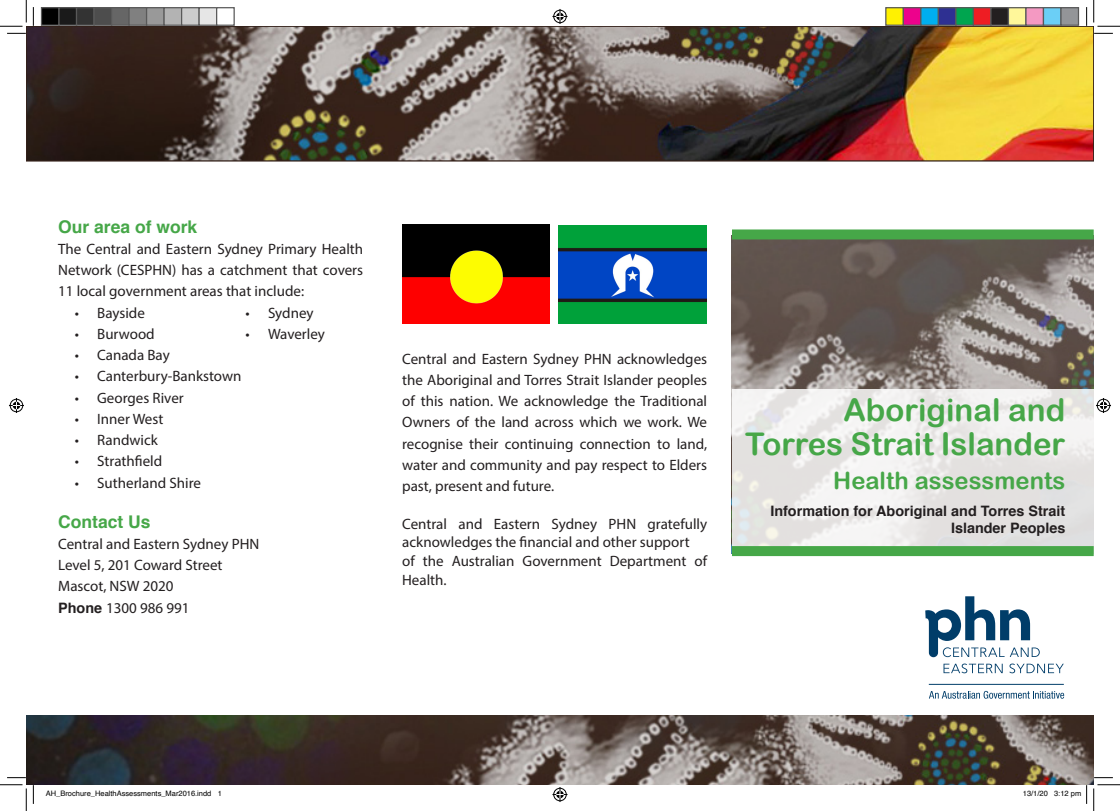
<style>
.page{position:relative;width:1120px;height:811px;background:#fff}
.page>*{position:absolute;margin:0;border:0;box-sizing:border-box;transform-origin:0 0}
.t1{font:31.25px/33.8px "Arial Rounded MT Bold";color:#46a748;text-align:right}
.t2{font:23.75px "Arial Rounded MT Bold";color:#46a748}
.t3{font:700 17.5px "Helvetica";color:#46a748}
.t4{font:15px/21.2px "Myriad Pro";color:#231f20;text-align:justify}
.t5{font:700 14.38px/17.2px "Helvetica";color:#231f20;text-align:right}
.t6{font:7.5px "Helvetica";color:#000}
.s1{font-family:"Helvetica";font-weight:700;font-size:14.38px}
</style>
<div class="page">
<img style="left:731px;top:239px;width:362px;height:307px">
<div style="left:731px;top:389px;width:361px;height:165px;background:linear-gradient(to right,#edeceb,#e8e7e6)"></div>
<img style="left:28px;top:28px;width:1063px;height:132px">
<div style="left:26px;top:26px;width:1067px;height:136px;border:1px solid #34211a"></div>
<img style="left:26px;top:715px;width:1067px;height:70px">
<svg style="left:943px;top:663px;width:59px;height:10px"></svg>
<svg style="left:1009px;top:663px;width:54px;height:10px"></svg>
<svg style="left:925px;top:596px;width:114px;height:61px"></svg>
<svg style="left:929px;top:691px;width:134px;height:8px"></svg>
<hr style="left:928px;top:684px;width:135px;height:1px;background:#003d69">
<img style="left:558px;top:225px;width:148px;height:98px">
<img style="left:402px;top:225px;width:147px;height:98px">
<div style="left:731px;top:229px;width:362px;height:10px;background:#46a748"></div>
<div style="left:731px;top:546px;width:362px;height:10px;background:#46a748"></div>
<svg style="left:7px;top:33px;width:19px;height:1px"></svg>
<svg style="left:1093px;top:33px;width:19px;height:1px"></svg>
<svg style="left:7px;top:777px;width:19px;height:1px"></svg>
<svg style="left:1093px;top:777px;width:19px;height:1px"></svg>
<svg style="left:33px;top:7px;width:1px;height:19px"></svg>
<svg style="left:33px;top:785px;width:1px;height:19px"></svg>
<svg style="left:0;top:0;width:27px;height:27px"></svg>
<svg style="left:0;top:784px;width:27px;height:27px"></svg>
<svg style="left:1093px;top:0;width:26px;height:27px"></svg>
<svg style="left:1093px;top:784px;width:26px;height:27px"></svg>
<svg style="left:552px;top:9px;width:15px;height:15px"></svg>
<svg style="left:552px;top:787px;width:15px;height:15px"></svg>
<svg style="left:9px;top:398px;width:15px;height:15px"></svg>
<svg style="left:1096px;top:398px;width:14px;height:15px"></svg>
<div style="left:41px;top:8px;width:18px;height:17px;background:#000"></div>
<div style="left:41px;top:7px;width:19px;height:19px;border:1px solid #595959"></div>
<div style="left:59px;top:8px;width:17px;height:17px;background:#1a1a1a"></div>
<div style="left:58px;top:7px;width:19px;height:19px;border:1px solid #595959"></div>
<div style="left:76px;top:8px;width:18px;height:17px;background:#333"></div>
<div style="left:76px;top:7px;width:19px;height:19px;border:1px solid #595959"></div>
<div style="left:94px;top:8px;width:17px;height:17px;background:#4d4d4d"></div>
<div style="left:93px;top:7px;width:19px;height:19px;border:1px solid #595959"></div>
<div style="left:111px;top:8px;width:18px;height:17px;background:#666"></div>
<div style="left:111px;top:7px;width:19px;height:19px;border:1px solid #595959"></div>
<div style="left:129px;top:8px;width:17px;height:17px;background:#808080"></div>
<div style="left:128px;top:7px;width:19px;height:19px;border:1px solid #595959"></div>
<div style="left:146px;top:8px;width:18px;height:17px;background:#999"></div>
<div style="left:146px;top:7px;width:19px;height:19px;border:1px solid #595959"></div>
<div style="left:164px;top:8px;width:17px;height:17px;background:#b3b3b3"></div>
<div style="left:163px;top:7px;width:19px;height:19px;border:1px solid #595959"></div>
<div style="left:181px;top:8px;width:18px;height:17px;background:#ccc"></div>
<div style="left:181px;top:7px;width:19px;height:19px;border:1px solid #595959"></div>
<div style="left:199px;top:8px;width:17px;height:17px;background:#e6e6e6"></div>
<div style="left:198px;top:7px;width:19px;height:19px;border:1px solid #595959"></div>
<div style="left:216px;top:7px;width:19px;height:19px;border:1px solid #595959"></div>
<div style="left:885px;top:8px;width:18px;height:17px;background:#fff101"></div>
<div style="left:884px;top:7px;width:19px;height:19px;border:1px solid #595959"></div>
<div style="left:903px;top:8px;width:17px;height:17px;background:#ed028c"></div>
<div style="left:902px;top:7px;width:19px;height:19px;border:1px solid #595959"></div>
<div style="left:920px;top:8px;width:18px;height:17px;background:#00aeef"></div>
<div style="left:919px;top:7px;width:19px;height:19px;border:1px solid #595959"></div>
<div style="left:938px;top:8px;width:17px;height:17px;background:#2e3092"></div>
<div style="left:937px;top:7px;width:19px;height:19px;border:1px solid #595959"></div>
<div style="left:955px;top:8px;width:18px;height:17px;background:#00a54f"></div>
<div style="left:954px;top:7px;width:19px;height:19px;border:1px solid #595959"></div>
<div style="left:973px;top:8px;width:17px;height:17px;background:#ee1d23"></div>
<div style="left:972px;top:7px;width:19px;height:19px;border:1px solid #595959"></div>
<div style="left:990px;top:8px;width:18px;height:17px;background:#231f20"></div>
<div style="left:989px;top:7px;width:19px;height:19px;border:1px solid #595959"></div>
<div style="left:1008px;top:8px;width:17px;height:17px;background:#fff79a"></div>
<div style="left:1007px;top:7px;width:19px;height:19px;border:1px solid #595959"></div>
<div style="left:1025px;top:8px;width:18px;height:17px;background:#f499c2"></div>
<div style="left:1024px;top:7px;width:19px;height:19px;border:1px solid #595959"></div>
<div style="left:1043px;top:8px;width:17px;height:17px;background:#6bcff6"></div>
<div style="left:1042px;top:7px;width:19px;height:19px;border:1px solid #595959"></div>
<div style="left:1060px;top:8px;width:18px;height:17px;background:#939598"></div>
<div style="left:1059px;top:7px;width:19px;height:19px;border:1px solid #595959"></div>
<p class="t3" style="left:58px;top:212px;width:141px">Our area of work</p>
<p class="t4" style="left:58px;top:238px;width:306px">The Central and Eastern Sydney Primary Health Network (CESPHN) has a catchment that covers 11 local government areas that include:</p>
<p class="t4" style="left:75px;top:302px;width:72px">• Bayside</p>
<p class="t4" style="left:75px;top:323px;width:81px">• Burwood</p>
<p class="t4" style="left:75px;top:344px;width:97px">• Canada Bay</p>
<p class="t4" style="left:75px;top:365px;width:168px">• Canterbury-Bankstown</p>
<p class="t4" style="left:75px;top:387px;width:111px">• Georges River</p>
<p class="t4" style="left:75px;top:408px;width:90px">• Inner West</p>
<p class="t4" style="left:75px;top:429px;width:85px">• Randwick</p>
<p class="t4" style="left:75px;top:450px;width:89px">• Strathfield</p>
<p class="t4" style="left:75px;top:472px;width:128px">• Sutherland Shire</p>
<p class="t3" style="left:58px;top:507px;width:94px">Contact Us</p>
<p class="t4" style="left:58px;top:533px;width:203px">Central and Eastern Sydney PHN</p>
<p class="t4" style="left:58px;top:554px;width:166px">Level 5, 201 Coward Street</p>
<p class="t4" style="left:58px;top:575px;width:117px">Mascot, NSW 2020</p>
<p class="t4" style="left:58px;top:597px;width:133px"><span class="s1">Phone</span> 1300 986 991</p>
<p class="t4" style="left:245px;top:302px;width:70px">• Sydney</p>
<p class="t4" style="left:245px;top:323px;width:81px">• Waverley</p>
<p class="t4" style="left:402px;top:348px;width:306px">Central and Eastern Sydney PHN acknowledges the Aboriginal and Torres Strait Islander peoples of this nation. We acknowledge the Traditional Owners of the land across which we work. We recognise their continuing connection to land, water and community and pay respect to Elders past, present and future.</p>
<p class="t4" style="left:402px;top:514px;width:306px;line-height:18.8px">Central and Eastern Sydney PHN gratefully acknowledges the financial and other support</p>
<p class="t4" style="left:402px;top:551px;width:306px;line-height:18.8px">of the Australian Government Department of<br>Health.</p>
<p class="t1" style="left:744px;top:393px;width:322px">Aboriginal and<br>Torres Strait Islander</p>
<p class="t2" style="left:833px;top:466px;width:233px">Health assessments</p>
<p class="t5" style="left:770px;top:502px;width:296px">Information for Aboriginal and Torres Strait<br>Islander Peoples</p>
<p class="t6" style="left:46px;top:788px;width:177px">AH_Brochure_HealthAssessments_Mar2016.indd 1</p>
<p class="t6" style="left:1022px;top:788px;width:60px">13/1/20 3:12 pm</p>
</div>
